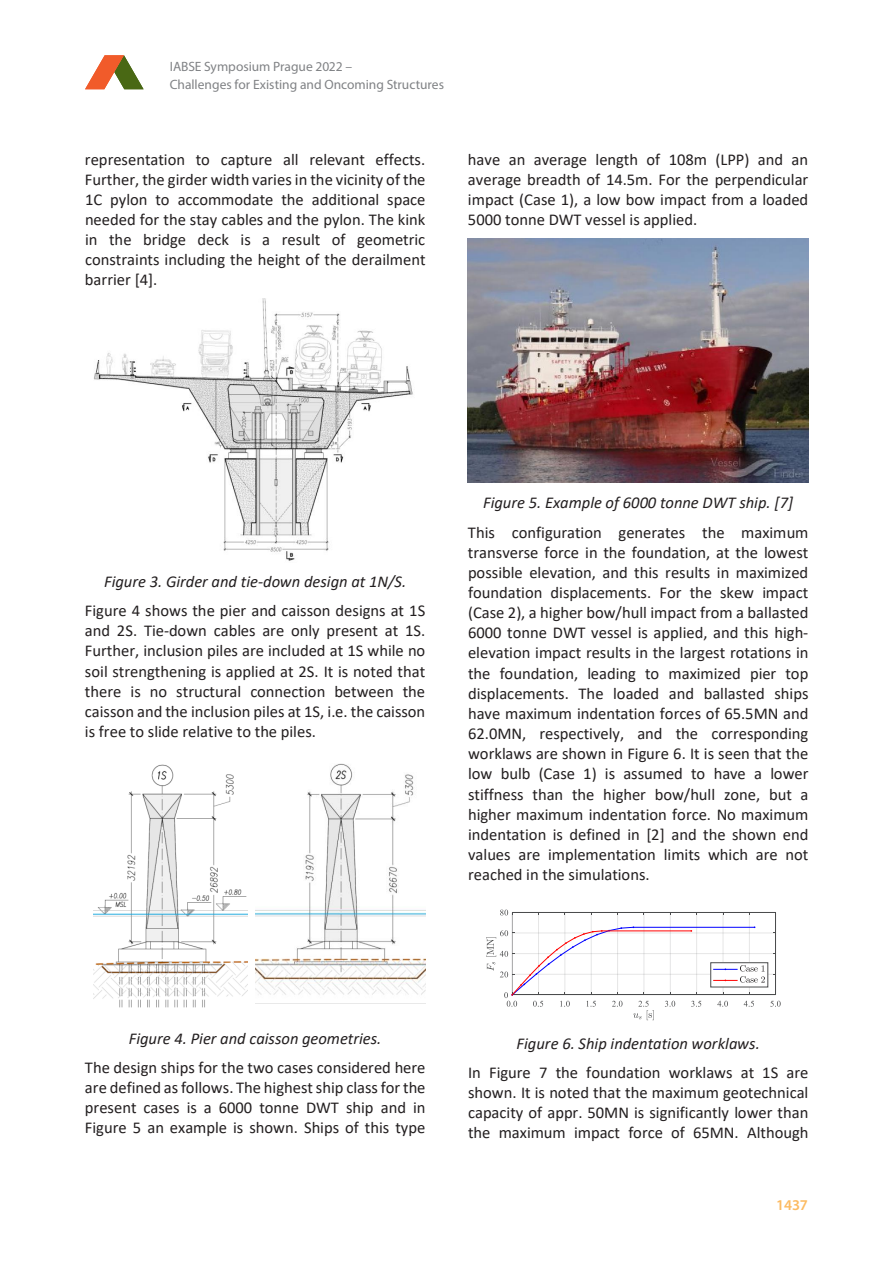
<style>
.page{position:relative;width:893px;height:1263px;background:#fff}
.page>*{position:absolute;margin:0;border:0;box-sizing:border-box;transform-origin:0 0}
.t1{font:16.5px/20.1px "Calibri";color:#231f20;text-align:justify}
.t2{font:italic 16.5px/29.1px "Calibri";color:#231f20;text-align:center}
.t3{font:600 15px "Myriad Pro";color:#fcbb62}
.t4{font:13.5px/18px "Myriad Pro";letter-spacing:-.005em;color:#808285}
.s1{font-style:italic}
.s2{font-style:normal}
</style>
<div class="page">
<img style="left:94px;top:299px;width:319px;height:262px">
<img style="left:93px;top:764px;width:155px;height:244px">
<img style="left:256px;top:763px;width:169px;height:232px">
<img style="left:468px;top:239px;width:340px;height:244px">
<hr style="left:538px;top:912px;width:1px;height:83px;background:#4b4c4d;opacity:.15">
<hr style="left:565px;top:912px;width:1px;height:83px;background:#f5f5f5">
<hr style="left:591px;top:912px;width:1px;height:83px;background:#4b4c4d;opacity:.15">
<hr style="left:617px;top:912px;width:1px;height:83px;background:#4b4c4d;opacity:.15">
<hr style="left:644px;top:912px;width:1px;height:83px;background:#f3f3f3">
<hr style="left:670px;top:912px;width:1px;height:83px;background:#4b4c4d;opacity:.15">
<hr style="left:696px;top:912px;width:1px;height:83px;background:#4b4c4d;opacity:.15">
<hr style="left:723px;top:912px;width:1px;height:83px;background:#4b4c4d;opacity:.15">
<hr style="left:749px;top:912px;width:1px;height:83px;background:#4b4c4d;opacity:.15">
<hr style="left:512px;top:912px;width:264px;height:1px;background:#4b4c4d">
<hr style="left:512px;top:912px;width:1px;height:83px;background:#4b4c4d">
<hr style="left:775px;top:912px;width:1px;height:83px;background:#4b4c4d">
<svg style="left:500px;top:909px;width:12px;height:6px"></svg>
<svg style="left:486px;top:926px;width:295px;height:94px"></svg>
<div style="left:710px;top:962px;width:58px;height:25px;border:1px solid #4b4c4d"></div>
<svg style="left:85px;top:55px;width:59px;height:34px"></svg>
<p class="t4" style="left:170px;top:58px;width:276px">IABSE Symposium Prague 2022 –<br>Challenges for Existing and Oncoming Structures</p>
<p class="t1" style="left:85px;top:149px;width:342px">representation to capture all relevant effects.<br>Further, the girder width varies in the vicinity of the 1C pylon to accommodate the additional space needed for the stay cables and the pylon. The kink in the bridge deck is a result of geometric constraints including the height of the derailment barrier [4].</p>
<p class="t1" style="left:468px;top:149px;width:342px">have an average length of 108m (LPP) and an average breadth of 14.5m. For the perpendicular impact (Case 1), a low bow impact from a loaded 5000 tonne DWT vessel is applied.</p>
<p class="t1" style="left:85px;top:566px;width:342px;line-height:29.1px;text-align:center"><span class="s1">Figure 3. Girder and tie-down design at 1N/S.<br></span>Figure 4 shows the pier and caisson designs at 1S</p>
<p class="t1" style="left:85px;top:620px;width:342px">and 2S. Tie-down cables are only present at 1S.<br>Further, inclusion piles are included at 1S while no soil strengthening is applied at 2S. It is noted that there is no structural connection between the caisson and the inclusion piles at 1S, i.e. the caisson is free to slide relative to the piles.</p>
<p class="t2" style="left:468px;top:488px;width:342px">Figure 5. Example of 6000 tonne DWT ship. [7]<br><span class="s2">This configuration generates the maximum</span></p>
<p class="t1" style="left:468px;top:542px;width:342px">transverse force in the foundation, at the lowest possible elevation, and this results in maximized foundation displacements. For the skew impact (Case 2), a higher bow/hull impact from a ballasted 6000 tonne DWT vessel is applied, and this high&shy;elevation impact results in the largest rotations in the foundation, leading to maximized pier top displacements. The loaded and ballasted ships have maximum indentation forces of 65.5MN and 62.0MN, respectively, and the corresponding worklaws are shown in Figure 6. It is seen that the low bulb (Case 1) is assumed to have a lower stiffness than the higher bow/hull zone, but a higher maximum indentation force. No maximum indentation is defined in [2] and the shown end values are implementation limits which are not reached in the simulations.</p>
<p class="t1" style="left:85px;top:1023px;width:342px;line-height:29.1px;text-align:center"><span class="s1">Figure 4. Pier and caisson geometries.<br></span>The design ships for the two cases considered here</p>
<p class="t1" style="left:85px;top:1077px;width:342px">are defined as follows. The highest ship class for the present cases is a 6000 tonne DWT ship and in Figure 5 an example is shown. Ships of this type</p>
<p class="t1" style="left:468px;top:1028px;width:342px;line-height:29.1px;text-align:center"><span class="s1">Figure 6. Ship indentation worklaws.<br></span>In Figure 7 the foundation worklaws at 1S are</p>
<p class="t1" style="left:468px;top:1082px;width:342px">shown. It is noted that the maximum geotechnical capacity of appr. 50MN is significantly lower than the maximum impact force of 65MN. Although</p>
<p class="t3" style="left:776px;top:1196px;width:33px">1437</p>
</div>
